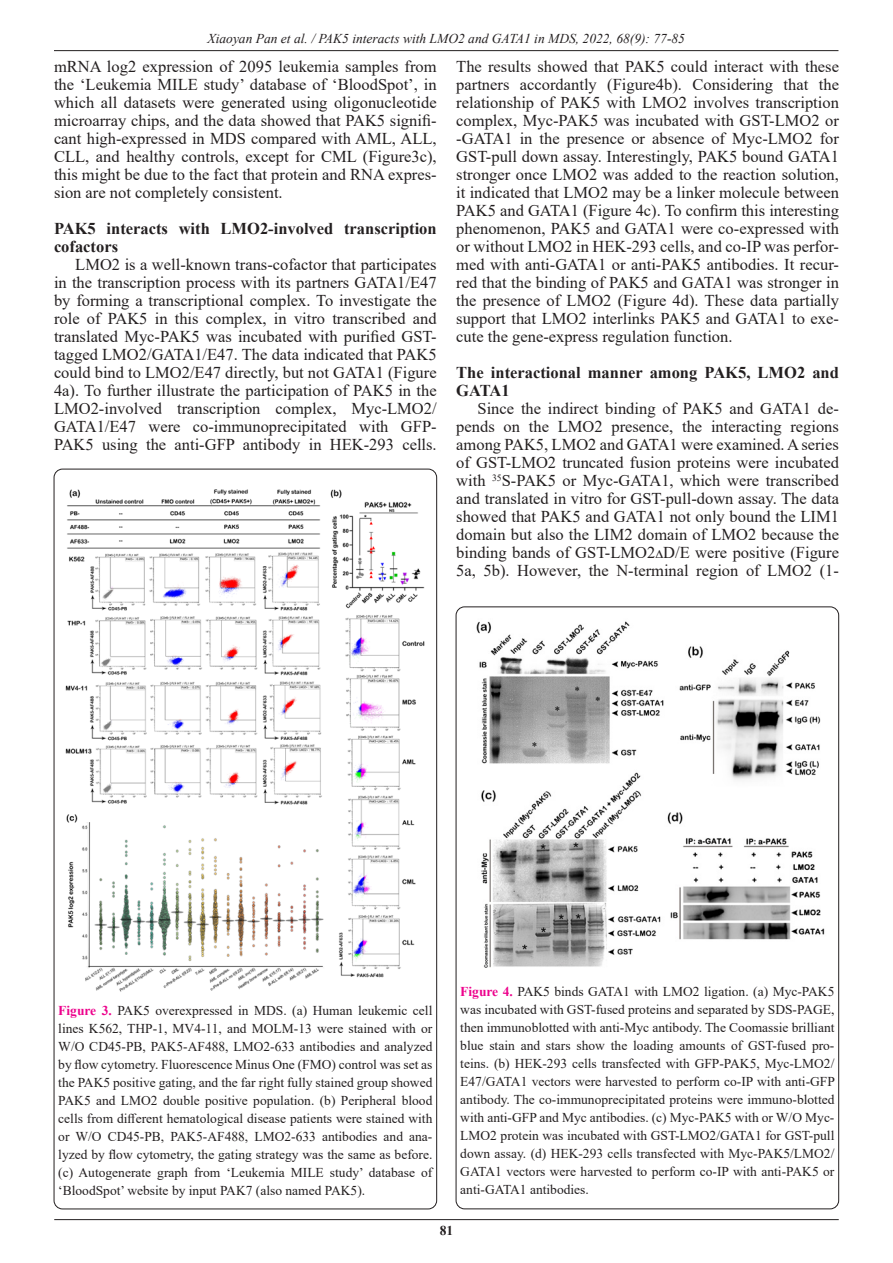
<style>
.page{position:relative;width:893px;height:1263px;background:#fff}
.page>*{position:absolute;margin:0;border:0;box-sizing:border-box;transform-origin:0 0}
.t1{font:16.5px/18px "Times New Roman";color:#231f20;text-align:justify}
.t2{font:700 16.5px/18px "Times New Roman";color:#231f20}
.t3{font:13.5px/18px "Times New Roman";color:#231f20;text-align:justify}
.t4{font:italic 13.5px "Times New Roman";color:#231f20}
.t5{font:700 13.5px "Times New Roman";color:#231f20}
.s1{font-weight:700;color:#ed028c}
</style>
<div class="page">
<hr style="left:54px;top:50px;width:784px;height:1px;background:#231f20">
<hr style="left:54px;top:1219px;width:785px;height:1px;background:#231f20">
<img style="left:65px;top:489px;width:360px;height:503px">
<img style="left:476px;top:621px;width:349px;height:347px">
<p class="t4" style="left:207px;top:29px;width:479px">Xiaoyan Pan et al. / PAK5 interacts with LMO2 and GATA1 in MDS, 2022, 68(9): 77-85</p>
<p class="t1" style="left:54px;top:57px;width:384px">mRNA log2 expression of 2095 leukemia samples from the ‘Leukemia MILE study’ database of ‘BloodSpot’, in which all datasets were generated using oligonucleotide microarray chips, and the data showed that PAK5 signifi&shy;cant high-expressed in MDS compared with AML, ALL, CLL, and healthy controls, except for CML (Figure3c), this might be due to the fact that protein and RNA expres&shy;sion are not completely consistent.</p>
<p class="t2" style="left:54px;top:219px;width:384px">PAK5 interacts with LMO2-involved transcription cofactors</p>
<p class="t1" style="left:54px;top:255px;width:384px;text-indent:21px">LMO2 is a well-known trans-cofactor that participates in the transcription process with its partners GATA1/E47 by forming a transcriptional complex. To investigate the role of PAK5 in this complex, in vitro transcribed and translated Myc-PAK5 was incubated with purified GST&shy;tagged LMO2/GATA1/E47. The data indicated that PAK5 could bind to LMO2/E47 directly, but not GATA1 (Figure 4a). To further illustrate the participation of PAK5 in the LMO2-involved transcription complex, Myc-LMO2/ GATA1/E47 were co-immunoprecipitated with GFP-PAK5 using the anti-GFP antibody in HEK-293 cells.</p>
<p class="t1" style="left:456px;top:57px;width:384px">The results showed that PAK5 could interact with these partners accordantly (Figure4b). Considering that the relationship of PAK5 with LMO2 involves transcription complex, Myc-PAK5 was incubated with GST-LMO2 or -GATA1 in the presence or absence of Myc-LMO2 for GST-pull down assay. Interestingly, PAK5 bound GATA1 stronger once LMO2 was added to the reaction solution, it indicated that LMO2 may be a linker molecule between PAK5 and GATA1 (Figure 4c). To confirm this interesting phenomenon, PAK5 and GATA1 were co-expressed with or without LMO2 in HEK-293 cells, and co-IP was perfor&shy;med with anti-GATA1 or anti-PAK5 antibodies. It recur&shy;red that the binding of PAK5 and GATA1 was stronger in the presence of LMO2 (Figure 4d). These data partially support that LMO2 interlinks PAK5 and GATA1 to exe&shy;cute the gene-express regulation function.</p>
<p class="t2" style="left:456px;top:363px;width:384px">The interactional manner among PAK5, LMO2 and<br>GATA1</p>
<p class="t1" style="left:456px;top:399px;width:384px;text-indent:21px">Since the indirect binding of PAK5 and GATA1 de&shy;pends on the LMO2 presence, the interacting regions among PAK5, LMO2 and GATA1 were examined. A series of GST-LMO2 truncated fusion proteins were incubated with <sup>35</sup>S-PAK5 or Myc-GATA1, which were transcribed and translated in vitro for GST-pull-down assay. The data showed that PAK5 and GATA1 not only bound the LIM1 domain but also the LIM2 domain of LMO2 because the binding bands of GST-LMO2ΔD/E were positive (Figure 5a, 5b). However, the N-terminal region of LMO2 (1-</p>
<p class="t3" style="left:58px;top:1001px;width:376px"><span class="s1">Figure 3.</span> PAK5 overexpressed in MDS. (a) Human leukemic cell lines K562, THP-1, MV4-11, and MOLM-13 were stained with or W/O CD45-PB, PAK5-AF488, LMO2-633 antibodies and analyzed by flow cytometry. Fluorescence Minus One (FMO) control was set as the PAK5 positive gating, and the far right fully stained group showed PAK5 and LMO2 double positive population. (b) Peripheral blood cells from different hematological disease patients were stained with or W/O CD45-PB, PAK5-AF488, LMO2-633 antibodies and ana&shy;lyzed by flow cytometry, the gating strategy was the same as before. (c) Autogenerate graph from ‘Leukemia MILE study’ database of ‘BloodSpot’ website by input PAK7 (also named PAK5).</p>
<p class="t3" style="left:460px;top:982px;width:376px"><span class="s1">Figure 4.</span> PAK5 binds GATA1 with LMO2 ligation. (a) Myc-PAK5 was incubated with GST-fused proteins and separated by SDS-PAGE, then immunoblotted with anti-Myc antibody. The Coomassie brilliant blue stain and stars show the loading amounts of GST-fused pro&shy;teins. (b) HEK-293 cells transfected with GFP-PAK5, Myc-LMO2/ E47/GATA1 vectors were harvested to perform co-IP with anti-GFP antibody. The co-immunoprecipitated proteins were immuno-blotted with anti-GFP and Myc antibodies. (c) Myc-PAK5 with or W/O Myc-LMO2 protein was incubated with GST-LMO2/GATA1 for GST-pull down assay. (d) HEK-293 cells transfected with Myc-PAK5/LMO2/ GATA1 vectors were harvested to perform co-IP with anti-PAK5 or anti-GATA1 antibodies.</p>
<p class="t5" style="left:440px;top:1220px;width:15px">81</p>
</div>
